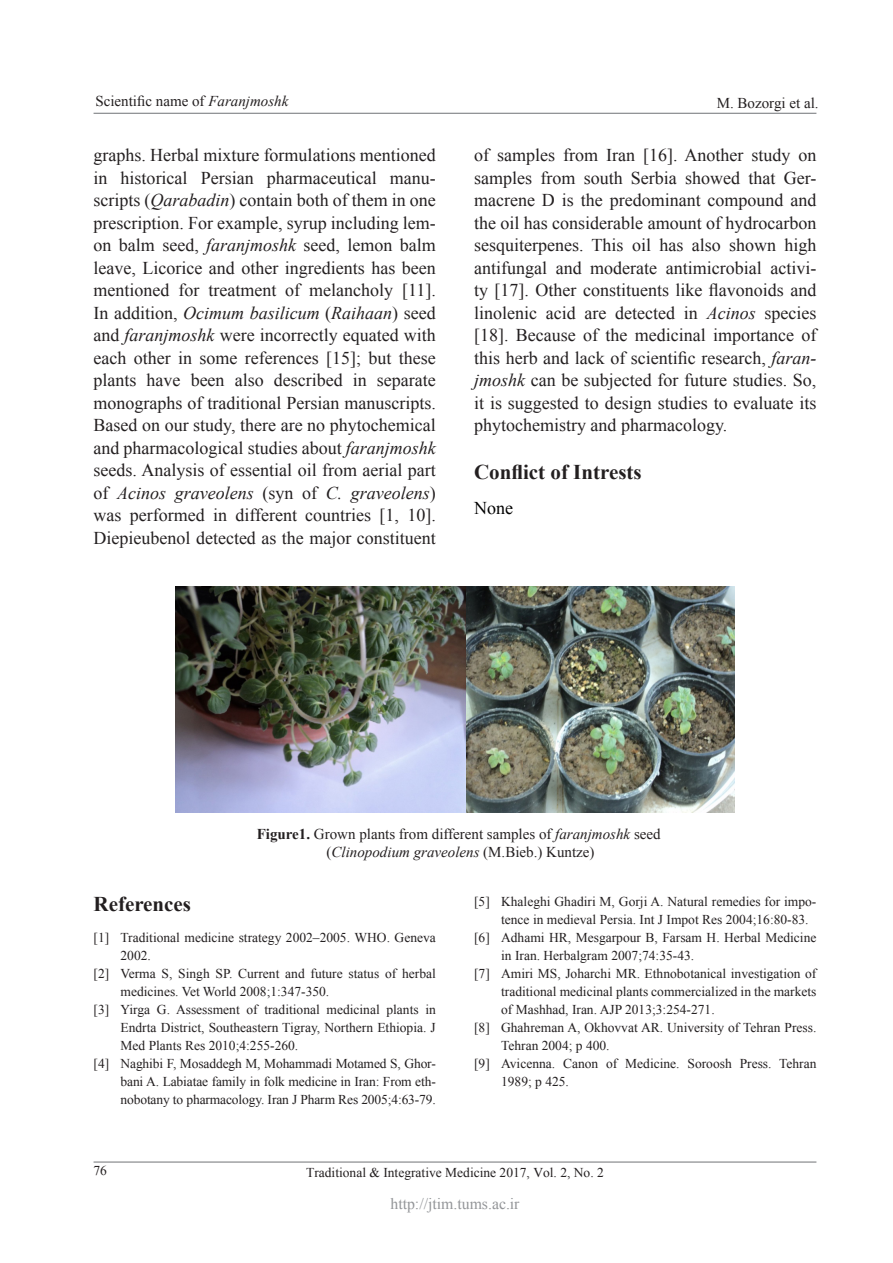
<style>
.page{position:relative;width:893px;height:1263px;background:#fff}
.page>*{position:absolute;margin:0;border:0;box-sizing:border-box;transform-origin:0 0}
.onvan_dakhel-14_bold{font:700 21px "Times New Roman";color:#231f20}
.t1{font:18px/22.5px "Times New Roman";color:#231f20;text-align:justify}
.t2{font:18px "Times New Roman";color:#000}
.t3{font:15.75px "Times New Roman";color:#939598}
.zir_ax-10_regular{font:15px "Times New Roman";color:#231f20}
.zir_ax-10_regular-2{font:italic 15px "Times New Roman";color:#231f20}
.t4{font:13.5px/18px "Times New Roman";color:#231f20}
.s1{font-style:italic}
.s2{font-weight:700}
.s3{font-style:normal}
</style>
<div class="page">
<hr style="left:94px;top:1161px;width:722px;height:1px;background:#808285">
<hr style="left:94px;top:113px;width:722px;height:1px;background:#808285">
<img style="left:176px;top:587px;width:558px;height:226px">
<p class="zir_ax-10_regular" style="left:95px;top:91px;width:194px">Scientific name of <span class="s1">Faranjmoshk</span></p>
<p class="zir_ax-10_regular" style="left:717px;top:93px;width:103px">M. Bozorgi et al.</p>
<p class="t1" style="left:94px;top:144px;width:344px">graphs. Herbal mixture formulations mentioned in historical Persian pharmaceutical manu&shy;scripts (<span class="s1">Qarabadin</span>) contain both of them in one prescription. For example, syrup including lem&shy;on balm seed, <span class="s1">faranjmoshk</span> seed, lemon balm leave, Licorice and other ingredients has been mentioned for treatment of melancholy [11].<br>In addition, <span class="s1">Ocimum basilicum</span> (<span class="s1">Raihaan</span>) seed and <span class="s1">faranjmoshk</span> were incorrectly equated with each other in some references [15]; but these plants have been also described in separate monographs of traditional Persian manuscripts.<br>Based on our study, there are no phytochemical and pharmacological studies about <span class="s1">faranjmoshk </span>seeds. Analysis of essential oil from aerial part of <span class="s1">Acinos graveolens</span> (syn of <span class="s1">C. graveolens</span>) was performed in different countries [1, 10].<br>Diepieubenol detected as the major constituent</p>
<p class="t1" style="left:474px;top:144px;width:344px">of samples from Iran [16]. Another study on samples from south Serbia showed that Ger&shy;macrene D is the predominant compound and the oil has considerable amount of hydrocarbon sesquiterpenes. This oil has also shown high antifungal and moderate antimicrobial activi&shy;ty [17]. Other constituents like flavonoids and linolenic acid are detected in <span class="s1">Acinos</span> species [18]. Because of the medicinal importance of this herb and lack of scientific research, <span class="s1">faran&shy;jmoshk</span> can be subjected for future studies. So, it is suggested to design studies to evaluate its phytochemistry and pharmacology.</p>
<p class="onvan_dakhel-14_bold" style="left:474px;top:457px;width:169px">Conflict of Intrests</p>
<p class="t2" style="left:474px;top:496px;width:40px">None</p>
<p class="zir_ax-10_regular" style="left:257px;top:824px;width:405px"><span class="s2">Figure1.</span> Grown plants from different samples of <span class="s1">faranjmoshk</span> seed</p>
<p class="zir_ax-10_regular-2" style="left:327px;top:841px;width:269px"><span class="s3">(</span>Clinopodium graveolens <span class="s3">(M.Bieb.) Kuntze)</span></p>
<p class="onvan_dakhel-14_bold" style="left:94px;top:890px;width:99px">References</p>
<p class="t4" style="left:121px;top:928px;width:317px;text-indent:-27px">[1] Traditional medicine strategy 2002–2005. WHO. Geneva<br>2002.</p>
<p class="t4" style="left:121px;top:964px;width:317px;text-indent:-27px">[2] Verma S, Singh SP. Current and future status of herbal medicines. Vet World 2008;1:347-350.</p>
<p class="t4" style="left:121px;top:1000px;width:317px;text-align:justify;text-indent:-27px">[3] Yirga G. Assessment of traditional medicinal plants in Endrta District, Southeastern Tigray, Northern Ethiopia. J Med Plants Res 2010;4:255-260.</p>
<p class="t4" style="left:121px;top:1054px;width:317px;text-align:justify;text-indent:-27px">[4] Naghibi F, Mosaddegh M, Mohammadi Motamed S, Ghor&shy;bani A. Labiatae family in folk medicine in Iran: From eth&shy;nobotany to pharmacology. Iran J Pharm Res 2005;4:63-79.</p>
<p class="t4" style="left:501px;top:893px;width:317px;text-indent:-27px">[5] Khaleghi Ghadiri M, Gorji A. Natural remedies for impo&shy;tence in medieval Persia. Int J Impot Res 2004;16:80-83.</p>
<p class="t4" style="left:501px;top:929px;width:317px;text-indent:-27px">[6] Adhami HR, Mesgarpour B, Farsam H. Herbal Medicine in Iran. Herbalgram 2007;74:35-43.</p>
<p class="t4" style="left:501px;top:965px;width:317px;text-align:justify;text-indent:-27px">[7] Amiri MS, Joharchi MR. Ethnobotanical investigation of traditional medicinal plants commercialized in the markets of Mashhad, Iran. AJP 2013;3:254-271.</p>
<p class="t4" style="left:501px;top:1019px;width:317px;text-indent:-27px">[8] Ghahreman A, Okhovvat AR. University of Tehran Press.<br>Tehran 2004; p 400.</p>
<p class="t4" style="left:501px;top:1055px;width:317px;text-indent:-27px">[9] Avicenna. Canon of Medicine. Soroosh Press. Tehran<br>1989; p 425.</p>
<p class="t4" style="left:94px;top:1161px;width:15px">76</p>
<p class="t4" style="left:306px;top:1163px;width:299px">Traditional &amp; Integrative Medicine 2017, Vol. 2, No. 2</p>
<p class="t3" style="left:390px;top:1193px;width:131px">http://jtim.tums.ac.ir</p>
</div>
